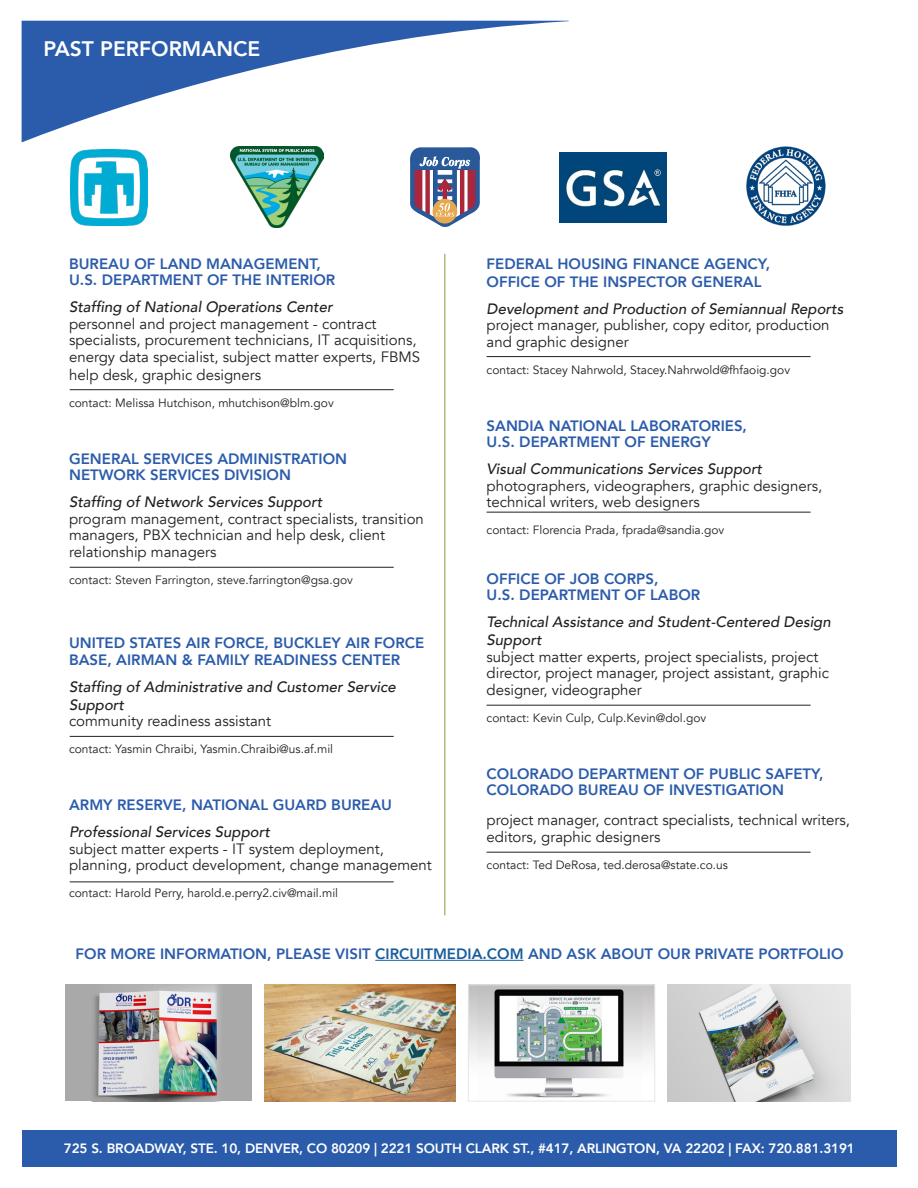
<style>
.page{position:relative;width:918px;height:1188px;background:#fff}
.page>*{position:absolute;margin:0;border:0;box-sizing:border-box;transform-origin:0 0}
.t1{font:800 21px "Avenir";color:#fff}
.t2{font:15px/16.5px "Avenir";color:#231f20}
.t3{font:800 15px/16.5px "Avenir";color:#2b5cab}
.t4{font:italic 500 15px/18px "Avenir";color:#231f20}
.t5{font:800 13.5px "Avenir";letter-spacing:-.01em;color:#fff}
.t6{font:12px "Avenir";color:#231f20}
.s1{font-weight:500;font-style:italic}
.s2{font-weight:800;font-style:normal;color:#2b5cab}
.s3{color:#175d9e}
</style>
<div class="page">
<svg style="left:22px;top:21px;width:547px;height:121px"></svg>
<div style="left:22px;top:1130px;width:874px;height:36px;background:#2b5cab"></div>
<div style="left:65px;top:985px;width:186px;height:116px;background:#a9a9a9"></div>
<img style="left:94px;top:985px;width:125px;height:116px">
<div style="left:468px;top:985px;width:187px;height:116px;background:linear-gradient(to bottom,#c4c2c2,#fff)"></div>
<img style="left:477px;top:987px;width:165px;height:112px">
<div style="left:468px;top:985px;width:187px;height:116px;border:1px solid #e6e7e9"></div>
<img style="left:668px;top:985px;width:182px;height:116px">
<img style="left:264px;top:985px;width:191px;height:116px">
<hr style="left:375px;top:960px;width:149px;height:1px;background:#175d9e">
<hr style="left:444px;top:254px;width:2px;height:661px;background:#adba80">
<hr style="left:70px;top:389px;width:324px;height:1px;background:#231f20">
<hr style="left:487px;top:356px;width:324px;height:1px;background:#231f20">
<hr style="left:70px;top:567px;width:324px;height:1px;background:#231f20">
<hr style="left:487px;top:512px;width:324px;height:1px;background:#231f20">
<hr style="left:70px;top:736px;width:324px;height:1px;background:#231f20">
<hr style="left:487px;top:705px;width:324px;height:1px;background:#231f20">
<hr style="left:70px;top:882px;width:324px;height:1px;background:#231f20">
<hr style="left:487px;top:852px;width:324px;height:1px;background:#231f20">
<img style="left:231px;top:147px;width:92px;height:80px">
<img style="left:71px;top:149px;width:76px;height:77px">
<img style="left:410px;top:147px;width:70px;height:80px">
<img style="left:560px;top:152px;width:106px;height:70px">
<img style="left:746px;top:147px;width:79px;height:79px">
<p class="t1" style="left:44px;top:32px;width:218px">PAST PERFORMANCE</p>
<p class="t3" style="left:69px;top:255px;width:268px">BUREAU OF LAND MANAGEMENT,<br>U.S. DEPARTMENT OF THE INTERIOR</p>
<p class="t4" style="left:69px;top:298px;width:265px">Staffing of National Operations Center</p>
<p class="t2" style="left:69px;top:316px;width:353px">personnel and project management - contract specialists, procurement technicians, IT acquisitions, energy data specialist, subject matter experts, FBMS</p>
<p class="t2" style="left:69px;top:367px;width:194px">help desk, graphic designers</p>
<p class="t6" style="left:69px;top:396px;width:266px">contact: Melissa Hutchison, mhutchison@blm.gov</p>
<p class="t3" style="left:69px;top:450px;width:280px">GENERAL SERVICES ADMINISTRATION</p>
<p class="t3" style="left:69px;top:467px;width:223px">NETWORK SERVICES DIVISION</p>
<p class="t4" style="left:69px;top:493px;width:255px">Staffing of Network Services Support</p>
<p class="t2" style="left:69px;top:511px;width:356px">program management, contract specialists, transition managers, PBX technician and help desk, client relationship managers</p>
<p class="t6" style="left:69px;top:573px;width:286px">contact: Steven Farrington, steve.farrington@gsa.gov</p>
<p class="t3" style="left:69px;top:635px;width:357px">UNITED STATES AIR FORCE, BUCKLEY AIR FORCE<br>BASE, AIRMAN &amp; FAMILY READINESS CENTER</p>
<p class="t4" style="left:69px;top:678px;width:328px">Staffing of Administrative and Customer Service<br>Support</p>
<p class="t2" style="left:69px;top:713px;width:204px">community readiness assistant</p>
<p class="t6" style="left:69px;top:742px;width:266px">contact: Yasmin Chraibi, Yasmin.Chraibi@us.af.mil</p>
<p class="t3" style="left:69px;top:797px;width:325px">ARMY RESERVE, NATIONAL GUARD BUREAU</p>
<p class="t4" style="left:69px;top:823px;width:202px">Professional Services Support</p>
<p class="t2" style="left:69px;top:841px;width:364px">subject matter experts - IT system deployment, planning, product development, change management</p>
<p class="t6" style="left:69px;top:886px;width:271px">contact: Harold Perry, harold.e.perry2.civ@mail.mil</p>
<p class="t3" style="left:487px;top:255px;width:285px">FEDERAL HOUSING FINANCE AGENCY,</p>
<p class="t3" style="left:487px;top:273px;width:276px">OFFICE OF THE INSPECTOR GENERAL</p>
<p class="t2" style="left:487px;top:301px;width:358px"><span class="s1">Development and Production of Semiannual Reports </span>project manager, publisher, copy editor, production and graphic designer</p>
<p class="t6" style="left:487px;top:363px;width:305px">contact: Stacey Nahrwold, Stacey.Nahrwold@fhfaoig.gov</p>
<p class="t3" style="left:487px;top:417px;width:262px">SANDIA NATIONAL LABORATORIES,</p>
<p class="t4" style="left:487px;top:429px;width:277px;line-height:27px"><span class="s2">U.S. DEPARTMENT OF ENERGY<br></span>Visual Communications Services Support</p>
<p class="t2" style="left:487px;top:478px;width:337px">photographers, videographers, graphic designers, technical writers, web designers</p>
<p class="t6" style="left:487px;top:523px;width:239px">contact: Florencia Prada, fprada@sandia.gov</p>
<p class="t3" style="left:487px;top:570px;width:173px">OFFICE OF JOB CORPS,</p>
<p class="t3" style="left:487px;top:587px;width:215px">U.S. DEPARTMENT OF LABOR</p>
<p class="t4" style="left:487px;top:613px;width:346px">Technical Assistance and Student-Centered Design<br>Support</p>
<p class="t2" style="left:487px;top:649px;width:344px">subject matter experts, project specialists, project director, project manager, project assistant, graphic designer, videographer</p>
<p class="t6" style="left:487px;top:711px;width:221px">contact: Kevin Culp, Culp.Kevin@dol.gov</p>
<p class="t3" style="left:487px;top:765px;width:338px">COLORADO DEPARTMENT OF PUBLIC SAFETY,</p>
<p class="t3" style="left:487px;top:782px;width:299px">COLORADO BUREAU OF INVESTIGATION</p>
<p class="t2" style="left:487px;top:812px;width:365px">project manager, contract specialists, technical writers, editors, graphic designers</p>
<p class="t6" style="left:487px;top:858px;width:243px">contact: Ted DeRosa, ted.derosa@state.co.us</p>
<p class="t3" style="left:76px;top:946px;width:769px">FOR MORE INFORMATION, PLEASE VISIT <span class="s3">CIRCUITMEDIA.COM</span> AND ASK ABOUT OUR PRIVATE PORTFOLIO</p>
<p class="t5" style="left:64px;top:1137px;width:793px">725 S. BROADWAY, STE. 10, DENVER, CO 80209 | 2221 SOUTH CLARK ST., #417, ARLINGTON, VA 22202 | FAX: 720.881.3191</p>
</div>
